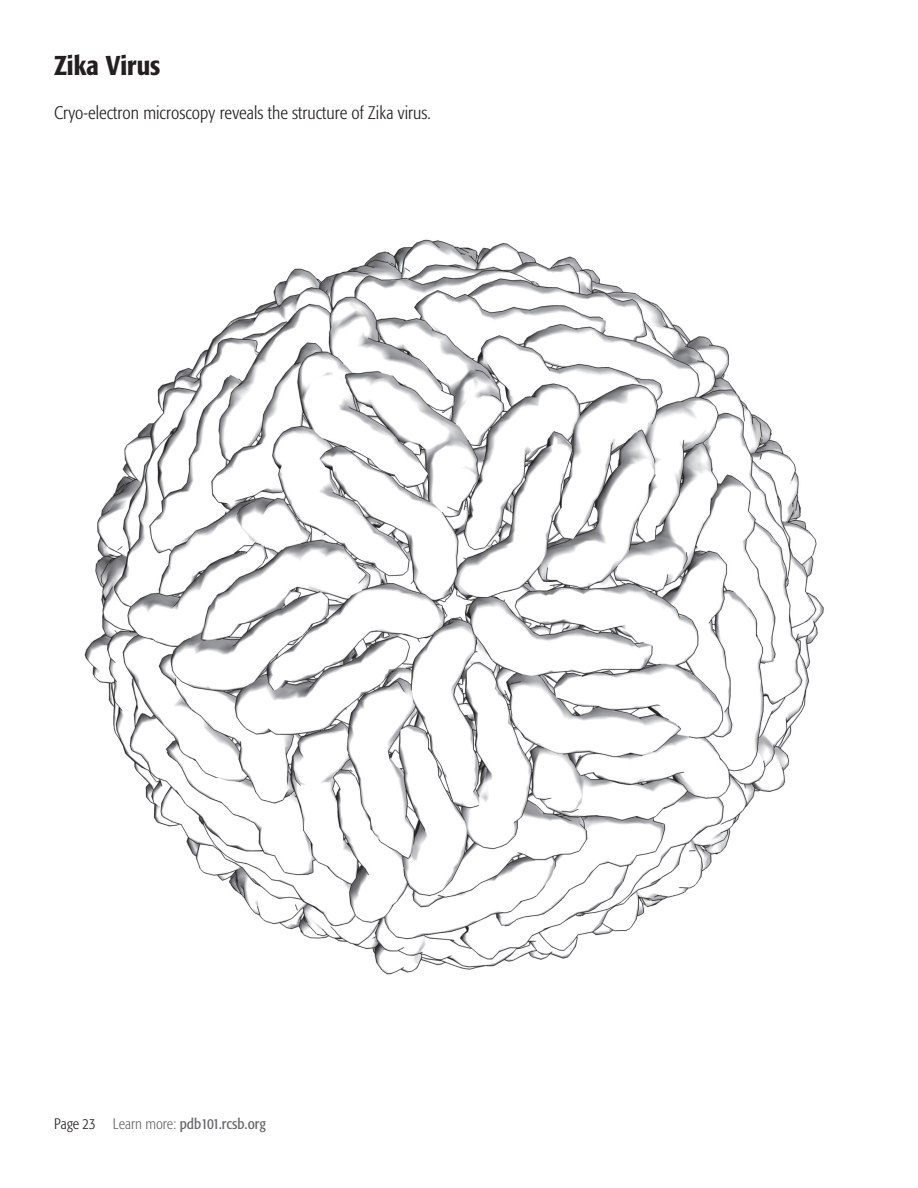
<style>
.page{position:relative;width:918px;height:1188px;background:#fff}
.page>*{position:absolute;margin:0;border:0;box-sizing:border-box;transform-origin:0 0}
.t1{font:500 condensed 27px "Formata";color:#231f20}
.t2{font:300 condensed 18px "Formata";letter-spacing:.005em;color:#231f20}
.t3{font:condensed 15px "Formata";color:#69696c}
.s1{font-weight:300;color:#231f20}
.s2{font-weight:300}
</style>
<div class="page">
<img style="left:84px;top:239px;width:740px;height:736px">
<h1 class="t1" style="left:54px;top:49px;width:108px">Zika Virus</h1>
<p class="t2" style="left:54px;top:102px;width:378px">Cryo-electron microscopy reveals the structure of Zika virus.</p>
<p class="t3" style="left:54px;top:1115px;width:214px"><span class="s1">Page 23</span> <span class="s2">Learn more:</span> pdb101.rcsb.org</p>
</div>
